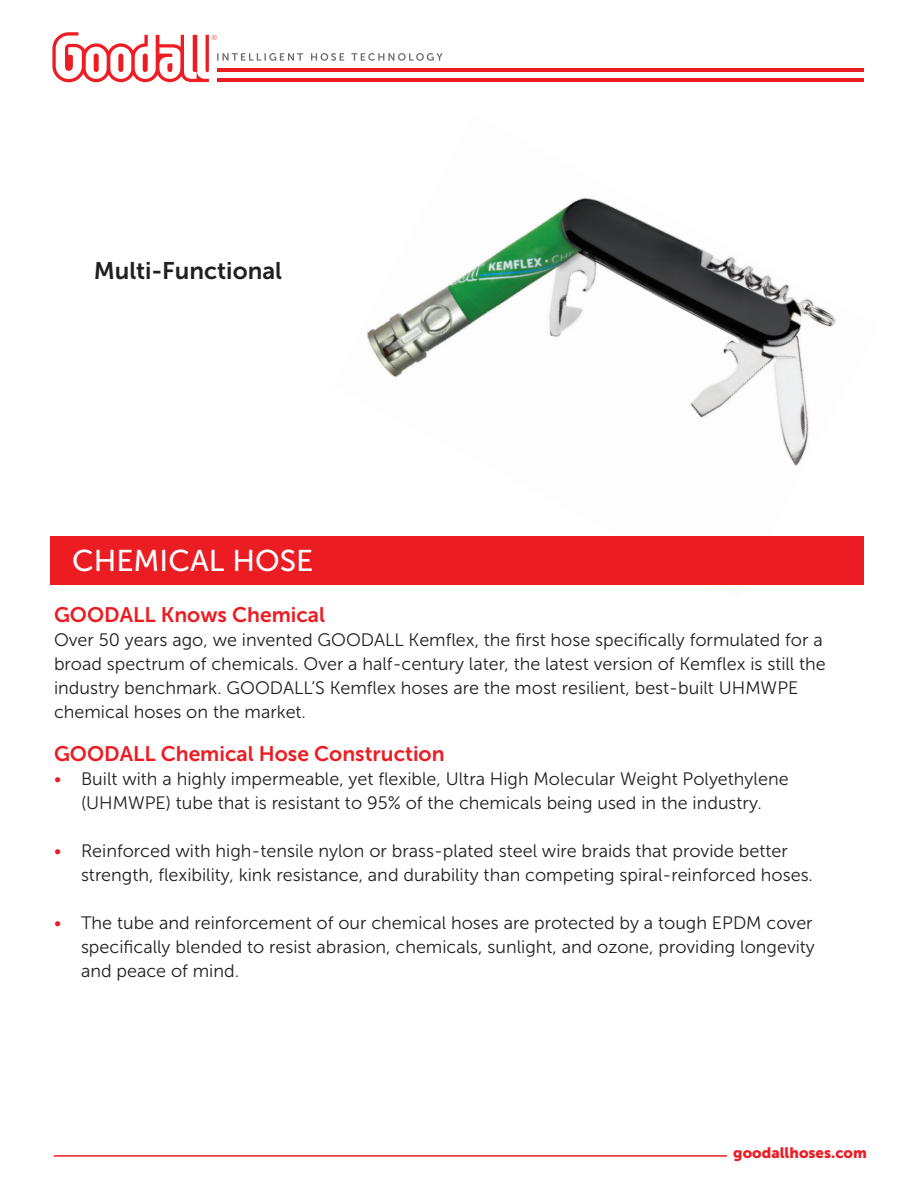
<style>
.page{position:relative;width:918px;height:1188px;background:#fff}
.page>*{position:absolute;margin:0;border:0;box-sizing:border-box;transform-origin:0 0}
.t1{font:30px "Museo Sans 500";color:#fff}
.t2{font:24px "Museo Sans 700";color:#231f20}
.t3{font:21px "Museo Sans 700";color:#eb1d23}
.t4{font:18px/24px "Museo Sans 300";color:#231f20}
.t5{font:15px "Museo Sans 900";color:#eb1d23}
.s1{color:#eb1d23}
</style>
<div class="page">
<img style="left:366px;top:198px;width:470px;height:268px">
<hr style="left:217px;top:79px;width:647px;height:3px;background:#eb1d23">
<hr style="left:217px;top:69px;width:647px;height:3px;background:#eb1d23">
<svg style="left:52px;top:32px;width:391px;height:51px"></svg>
<hr style="left:54px;top:1155px;width:673px;height:2px;background:#eb1d23">
<div style="left:50px;top:536px;width:814px;height:49px;background:#eb1d23"></div>
<h2 class="t2" style="left:94px;top:257px;width:190px">Multi-Functional</h2>
<h1 class="t1" style="left:72px;top:544px;width:243px">CHEMICAL HOSE</h1>
<p class="t3" style="left:54px;top:603px;width:273px">GOODALL Knows Chemical</p>
<p class="t4" style="left:54px;top:628px;width:773px">Over 50 years ago, we invented GOODALL Kemflex, the first hose specifically formulated for a broad spectrum of chemicals. Over a half-century later, the latest version of Kemflex is still the industry benchmark. GOODALL’S Kemflex hoses are the most resilient, best-built UHMWPE chemical hoses on the market.</p>
<p class="t3" style="left:54px;top:742px;width:392px">GOODALL Chemical Hose Construction</p>
<p class="t4" style="left:54px;top:767px;width:736px;text-align:center"><span class="s1">•</span> Built with a highly impermeable, yet flexible, Ultra High Molecular Weight Polyethylene (UHMWPE) tube that is resistant to 95% of the chemicals being used in the industry.</p>
<p class="t4" style="left:81px;top:839px;width:734px;text-indent:-27px"><span class="s1">•</span> Reinforced with high-tensile nylon or brass-plated steel wire braids that provide better strength, flexibility, kink resistance, and durability than competing spiral-reinforced hoses.</p>
<p class="t4" style="left:81px;top:911px;width:735px;text-indent:-27px"><span class="s1">•</span> The tube and reinforcement of our chemical hoses are protected by a tough EPDM cover specifically blended to resist abrasion, chemicals, sunlight, and ozone, providing longevity and peace of mind.</p>
<p class="t5" style="left:733px;top:1144px;width:135px">goodallhoses.com</p>
</div>
